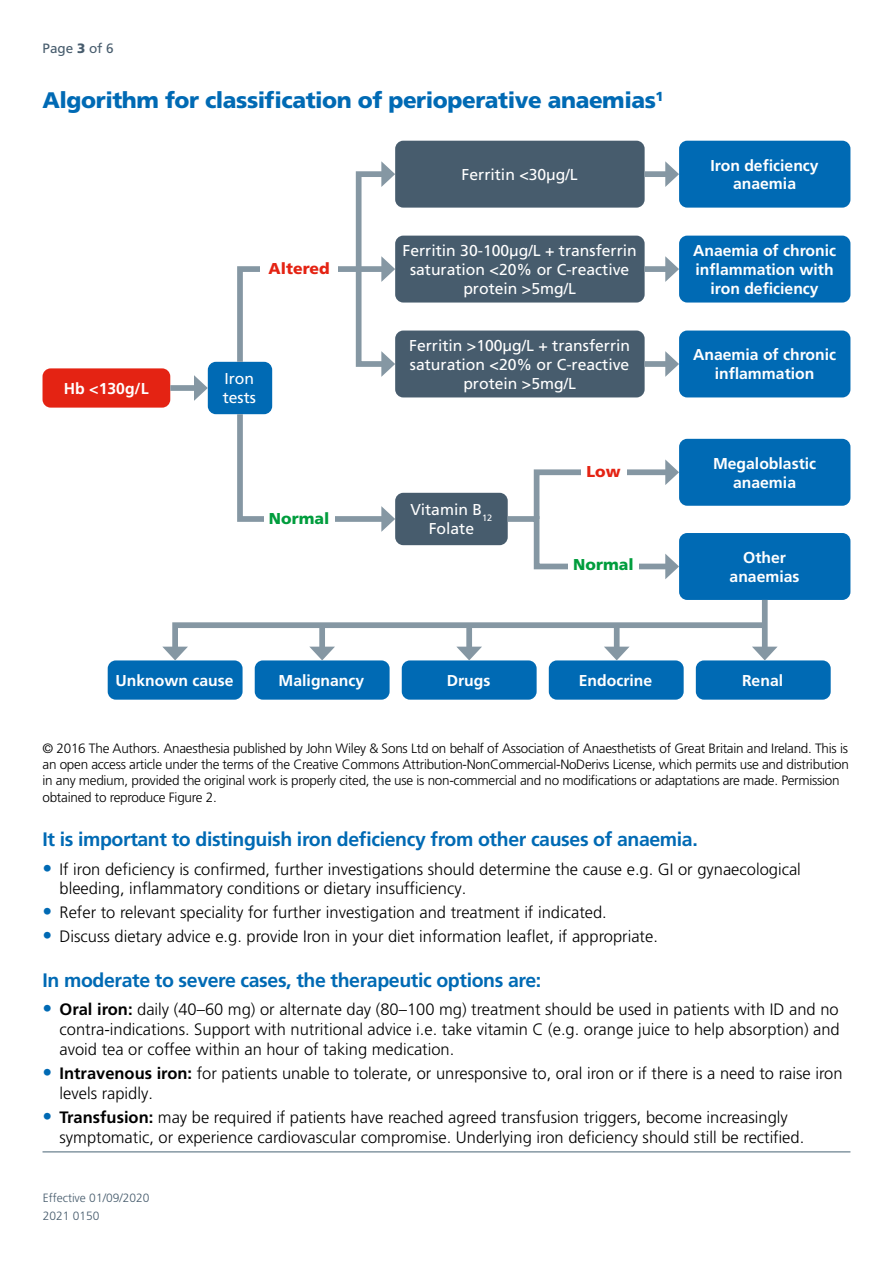
<style>
.page{position:relative;width:893px;height:1263px;background:#fff}
.page>*{position:absolute;margin:0;border:0;box-sizing:border-box;transform-origin:0 0}
.t1{font:900 22.5px "Frutiger LT Pro";letter-spacing:-.02em;color:#006ab4}
.t2{font:700 19.5px "Frutiger LT Pro";letter-spacing:-.02em;color:#006ab4}
.t3{font:300 16.5px/19.8px "Frutiger LT Pro";color:#000}
.t4{font:700 15.75px/18.9px "Frutiger LT Pro";color:#fff;text-align:center}
.t5{font:15.75px/18.9px "Frutiger LT Pro";color:#fff;text-align:center}
.t6{font:900 15.75px "Frutiger LT Pro";color:#009d3d}
.t7{font:900 15.75px "Frutiger LT Pro";color:#e42313}
.t8{font:300 13.5px/16.2px "Frutiger LT Pro";letter-spacing:-.02em;color:#000}
.t9{font:13.5px "Frutiger LT Pro";color:#475c6d}
.t10{font:300 12px/18.6px "Frutiger LT Pro";color:#475c6d}
.s1{font-weight:900}
.s2{font-weight:700;font-size:19.5px;color:#006ab4}
.s3{font-weight:700}
</style>
<div class="page">
<hr style="left:43px;top:1151px;width:807px;height:1px;background:#8597a3">
<div style="left:395px;top:141px;width:250px;height:67px;background:#475c6d;border-radius:8px"></div>
<div style="left:679px;top:141px;width:171px;height:67px;background:#006ab4;border-radius:8px"></div>
<div style="left:395px;top:236px;width:250px;height:67px;background:#475c6d;border-radius:8px"></div>
<div style="left:395px;top:331px;width:250px;height:66px;background:#475c6d;border-radius:8px"></div>
<div style="left:679px;top:236px;width:171px;height:67px;background:#006ab4;border-radius:8px"></div>
<div style="left:679px;top:331px;width:171px;height:66px;background:#006ab4;border-radius:8px"></div>
<div style="left:395px;top:493px;width:113px;height:52px;background:#475c6d;border-radius:8px"></div>
<div style="left:679px;top:439px;width:171px;height:67px;background:#006ab4;border-radius:8px"></div>
<div style="left:679px;top:533px;width:171px;height:67px;background:#006ab4;border-radius:8px"></div>
<div style="left:108px;top:660px;width:135px;height:40px;background:#006ab4;border-radius:8px"></div>
<div style="left:255px;top:660px;width:135px;height:40px;background:#006ab4;border-radius:8px"></div>
<div style="left:402px;top:660px;width:135px;height:40px;background:#006ab4;border-radius:8px"></div>
<div style="left:549px;top:660px;width:135px;height:40px;background:#006ab4;border-radius:8px"></div>
<div style="left:696px;top:660px;width:135px;height:40px;background:#006ab4;border-radius:8px"></div>
<div style="left:43px;top:368px;width:127px;height:40px;background:#e42313;border-radius:8px"></div>
<div style="left:208px;top:362px;width:64px;height:52px;background:#006ab4;border-radius:8px"></div>
<div style="left:170px;top:385px;width:29px;height:6px;background:#8597a3"></div>
<svg style="left:194px;top:375px;width:14px;height:26px"></svg>
<svg style="left:234px;top:408px;width:161px;height:124px"></svg>
<svg style="left:502px;top:459px;width:177px;height:120px"></svg>
<div style="left:645px;top:171px;width:25px;height:6px;background:#8597a3"></div>
<svg style="left:665px;top:161px;width:14px;height:26px"></svg>
<div style="left:645px;top:266px;width:25px;height:6px;background:#8597a3"></div>
<svg style="left:665px;top:256px;width:14px;height:26px"></svg>
<div style="left:645px;top:361px;width:25px;height:6px;background:#8597a3"></div>
<svg style="left:665px;top:351px;width:14px;height:26px"></svg>
<div style="left:581px;top:459px;width:45px;height:24px;background:#fff"></div>
<div style="left:568px;top:552px;width:71px;height:25px;background:#fff"></div>
<div style="left:762px;top:600px;width:6px;height:52px;background:#8597a3"></div>
<svg style="left:162px;top:619px;width:616px;height:41px"></svg>
<svg style="left:234px;top:161px;width:161px;height:216px"></svg>
<div style="left:260px;top:256px;width:78px;height:24px;background:#fff"></div>
<div style="left:264px;top:505px;width:70px;height:25px;background:#fff"></div>
<p class="t9" style="left:43px;top:40px;width:73px">Page <span class="s1">3</span> of 6</p>
<h1 class="t1" style="left:43px;top:87px;width:622px">Algorithm for classification of perioperative anaemias<sup>1</sup></h1>
<p class="t7" style="left:269px;top:259px;width:62px">Altered</p>
<p class="t4" style="left:64px;top:379px;width:86px">Hb &lt;130g/L</p>
<p class="t5" style="left:223px;top:370px;width:35px;text-align:left">Iron tests</p>
<p class="t6" style="left:269px;top:508px;width:62px">Normal</p>
<p class="t5" style="left:462px;top:165px;width:118px">Ferritin &lt;30µg/L</p>
<p class="t4" style="left:710px;top:156px;width:110px">Iron deficiency anaemia</p>
<p class="t5" style="left:403px;top:241px;width:236px">Ferritin 30-100µg/L + transferrin saturation &lt;20% or C-reactive protein &gt;5mg/L</p>
<p class="t5" style="left:409px;top:336px;width:222px">Ferritin &gt;100µg/L + transferrin saturation &lt;20% or C-reactive protein &gt;5mg/L</p>
<p class="t5" style="left:411px;top:501px;width:83px">Vitamin B<sub>12<br></sub>Folate</p>
<p class="t7" style="left:586px;top:462px;width:36px">Low</p>
<p class="t6" style="left:573px;top:555px;width:62px">Normal</p>
<p class="t4" style="left:693px;top:241px;width:145px">Anaemia of chronic inflammation with iron deficiency</p>
<p class="t4" style="left:693px;top:346px;width:145px">Anaemia of chronic inflammation</p>
<p class="t4" style="left:713px;top:454px;width:105px">Megaloblastic anaemia</p>
<p class="t4" style="left:730px;top:548px;width:71px">Other anaemias</p>
<p class="t4" style="left:115px;top:671px;width:120px">Unknown cause</p>
<p class="t4" style="left:279px;top:671px;width:87px">Malignancy</p>
<p class="t4" style="left:447px;top:671px;width:45px">Drugs</p>
<p class="t4" style="left:579px;top:671px;width:75px">Endocrine</p>
<p class="t4" style="left:742px;top:671px;width:43px">Renal</p>
<p class="t8" style="left:43px;top:740px;width:808px">© 2016 The Authors. Anaesthesia published by John Wiley &amp; Sons Ltd on behalf of Association of Anaesthetists of Great Britain and Ireland. This is an open access article under the terms of the Creative Commons Attribution-NonCommercial-NoDerivs License, which permits use and distribution in any medium, provided the original work is properly cited, the use is non-commercial and no modifications or adaptations are made. Permission obtained to reproduce Figure 2.</p>
<p class="t2" style="left:43px;top:828px;width:657px">It is important to distinguish iron deficiency from other causes of anaemia.</p>
<p class="t3" style="left:60px;top:859px;width:743px;text-indent:-17px"><span class="s2">•</span> If iron deficiency is confirmed, further investigations should determine the cause e.g. GI or gynaecological bleeding, inflammatory conditions or dietary insufficiency.</p>
<p class="t3" style="left:43px;top:903px;width:566px"><span class="s2">•</span> Refer to relevant speciality for further investigation and treatment if indicated.</p>
<p class="t3" style="left:43px;top:927px;width:617px"><span class="s2">•</span> Discuss dietary advice e.g. provide Iron in your diet information leaflet, if appropriate.</p>
<p class="t2" style="left:43px;top:969px;width:500px">In moderate to severe cases, the therapeutic options are:</p>
<p class="t3" style="left:60px;top:1000px;width:782px;text-align:justify;text-indent:-17px"><span class="s2">•</span> <span class="s3">Oral iron:</span> daily (40–60 mg) or alternate day (80–100 mg) treatment should be used in patients with ID and no contra-indications. Support with nutritional advice i.e. take vitamin C (e.g. orange juice to help absorption) and avoid tea or coffee within an hour of taking medication.</p>
<p class="t3" style="left:60px;top:1063px;width:785px;text-indent:-17px"><span class="s2">•</span> <span class="s3">Intravenous iron:</span> for patients unable to tolerate, or unresponsive to, oral iron or if there is a need to raise iron levels rapidly.</p>
<p class="t3" style="left:60px;top:1107px;width:746px;text-indent:-17px"><span class="s2">•</span> <span class="s3">Transfusion:</span> may be required if patients have reached agreed transfusion triggers, become increasingly symptomatic, or experience cardiovascular compromise. Underlying iron deficiency should still be rectified.</p>
<p class="t10" style="left:43px;top:1188px;width:108px">Effective 01/09/2020<br>2021 0150</p>
</div>
